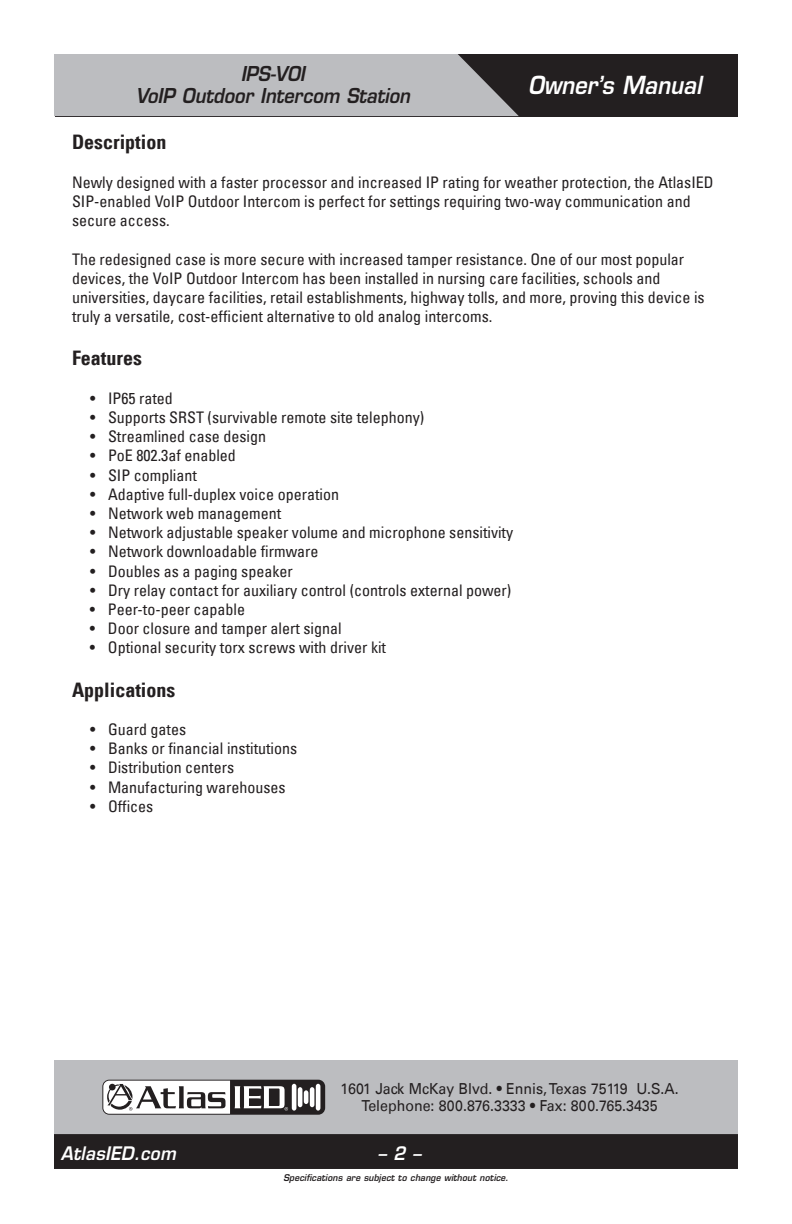
<style>
.page{position:relative;width:792px;height:1224px;background:#fff}
.page>*{position:absolute;margin:0;border:0;box-sizing:border-box;transform-origin:0 0}
.t1{font:italic 600 24.2px "Eurostile LT Std";color:#fff;scale:.9 1}
.t2{font:italic 600 20px/22px "Eurostile LT Std";color:#231f20;text-align:center;scale:.9 1}
.t3{font:700 condensed 20px "Univers LT";color:#231f20}
.t4{font:italic 600 18.2px "Eurostile LT Std";letter-spacing:.015em;color:#fff;scale:.94 1}
.t5{font:condensed 16px/19.2px "Univers LT";color:#231f20}
.t6{font:15.2px/16.6px "Univers LT";color:#231f20;text-align:center;scale:.94 1}
.t7{font:italic 600 9px "Eurostile LT Std";letter-spacing:.015em;color:#231f20;scale:.94 1}
</style>
<div class="page">
<div style="left:56px;top:54px;width:682px;height:62px;background:#231f20"></div>
<div style="left:54px;top:54px;width:465px;height:62px;background:#bcbdc0"></div>
<div style="left:54px;top:1060px;width:684px;height:109px;background:#bcbdc0"></div>
<div style="left:54px;top:1134px;width:684px;height:35px;background:#231f20"></div>
<svg style="left:102px;top:1080px;width:223px;height:35px"></svg>
<hr style="left:292px;top:1084px;width:4px;height:27px;background:#fff;border-radius:3px">
<hr style="left:316px;top:1084px;width:4px;height:27px;background:#fff;border-radius:3px">
<hr style="left:298px;top:1087px;width:4px;height:20px;background:#fff;border-radius:3px">
<hr style="left:310px;top:1087px;width:4px;height:20px;background:#fff;border-radius:3px">
<hr style="left:304px;top:1090px;width:4px;height:14px;background:#fff;border-radius:3px">
<svg style="left:103px;top:1081px;width:185px;height:33px;background:#a8a6a6"></svg>
<p class="t2" style="left:136px;top:63px;width:306px">IPS-VOI<br>VoIP Outdoor Intercom Station</p>
<h1 class="t1" style="left:528px;top:70px;width:194px">Owner’s Manual</h1>
<p class="t3" style="left:72px;top:130px;width:96px">Description</p>
<p class="t5" style="left:72px;top:172px;width:643px">Newly designed with a faster processor and increased IP rating for weather protection, the AtlasIED<br>SIP-enabled VoIP Outdoor Intercom is perfect for settings requiring two-way communication and secure access.</p>
<p class="t5" style="left:72px;top:249px;width:634px">The redesigned case is more secure with increased tamper resistance. One of our most popular devices, the VoIP Outdoor Intercom has been installed in nursing care facilities, schools and universities, daycare facilities, retail establishments, highway tolls, and more, proving this device is truly a versatile, cost-efficient alternative to old analog intercoms.</p>
<p class="t3" style="left:72px;top:346px;width:71px">Features</p>
<p class="t5" style="left:90px;top:388px;width:84px">• IP65 rated</p>
<p class="t5" style="left:90px;top:408px;width:336px">• Supports SRST (survivable remote site telephony)</p>
<p class="t5" style="left:90px;top:427px;width:178px">• Streamlined case design</p>
<p class="t5" style="left:90px;top:446px;width:147px">• PoE 802.3af enabled</p>
<p class="t5" style="left:90px;top:465px;width:108px">• SIP compliant</p>
<p class="t5" style="left:90px;top:484px;width:251px">• Adaptive full-duplex voice operation</p>
<p class="t5" style="left:90px;top:504px;width:193px">• Network web management</p>
<p class="t5" style="left:90px;top:523px;width:425px">• Network adjustable speaker volume and microphone sensitivity</p>
<p class="t5" style="left:90px;top:542px;width:230px">• Network downloadable firmware</p>
<p class="t5" style="left:90px;top:561px;width:204px">• Doubles as a paging speaker</p>
<p class="t5" style="left:90px;top:580px;width:423px">• Dry relay contact for auxiliary control (controls external power)</p>
<p class="t5" style="left:90px;top:600px;width:157px">• Peer-to-peer capable</p>
<p class="t5" style="left:90px;top:619px;width:253px">• Door closure and tamper alert signal</p>
<p class="t5" style="left:90px;top:638px;width:298px">• Optional security torx screws with driver kit</p>
<p class="t3" style="left:72px;top:677px;width:105px">Applications</p>
<p class="t5" style="left:90px;top:720px;width:98px">• Guard gates</p>
<p class="t5" style="left:90px;top:739px;width:209px">• Banks or financial institutions</p>
<p class="t5" style="left:90px;top:758px;width:146px">• Distribution centers</p>
<p class="t5" style="left:90px;top:777px;width:197px">• Manufacturing warehouses</p>
<p class="t5" style="left:90px;top:796px;width:65px">• Offices</p>
<p class="t6" style="left:340px;top:1081px;width:361px">1601 Jack McKay Blvd. • Ennis, Texas 75119 U.S.A.<br>Telephone: 800.876.3333 • Fax: 800.765.3435</p>
<p class="t4" style="left:61px;top:1142px;width:124px">AtlasIED.com</p>
<p class="t4" style="left:378px;top:1142px;width:47px">– 2 –</p>
<p class="t7" style="left:283px;top:1172px;width:241px">Specifications are subject to change without notice.</p>
</div>
